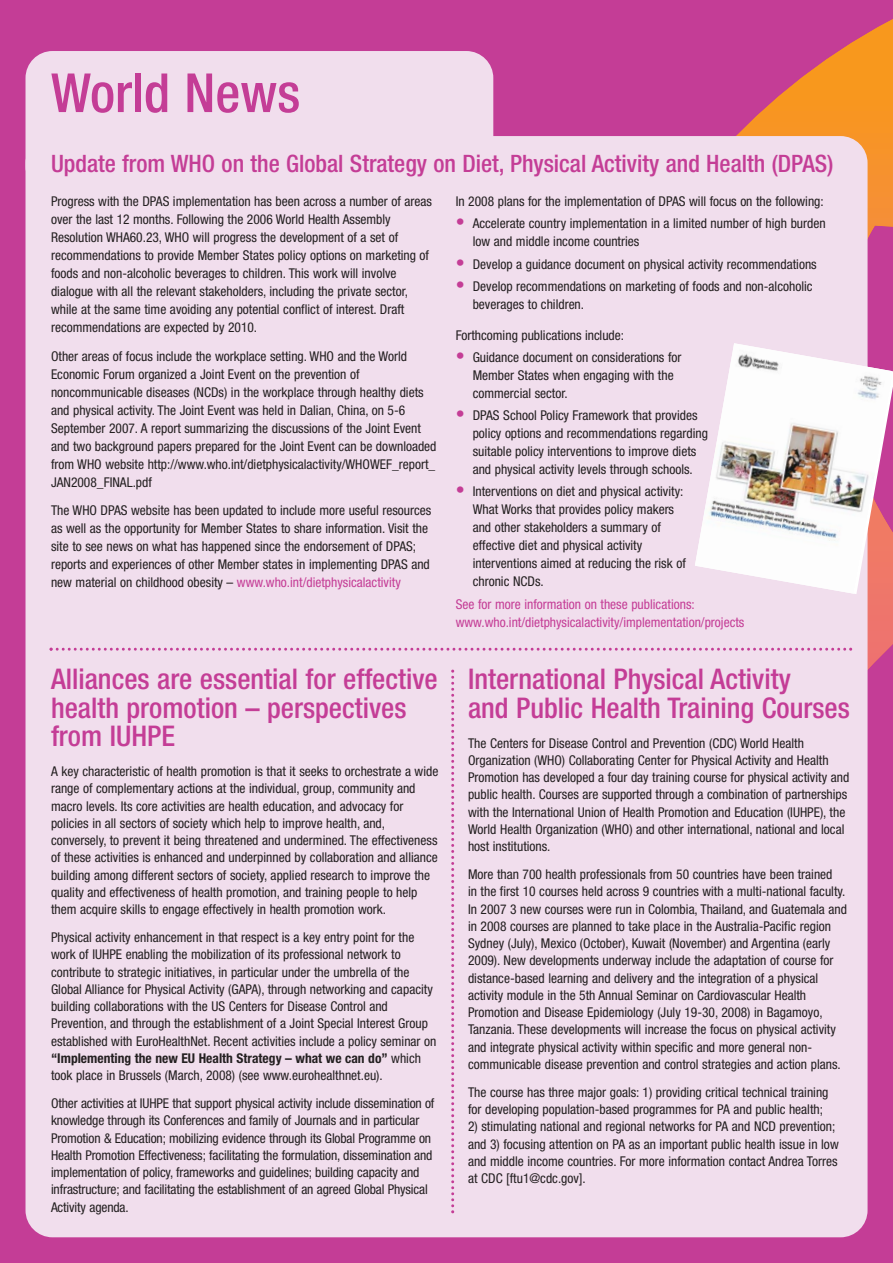
<style>
.page{position:relative;width:893px;height:1263px;background:#fff}
.page>*{position:absolute;margin:0;border:0;box-sizing:border-box;transform-origin:0 0}
.t1{font:500 condensed 54px "Helvetica Neue";color:#c43d96}
.t2{font:500 condensed 28.5px/28.5px "Helvetica Neue";color:#c43d96}
.t3{font:500 condensed 24px "Helvetica Neue";color:#c43d96}
.t4{font:condensed 13.5px/17.2px "Helvetica Neue";color:#231f20}
.t5{font:condensed 13.5px/18px "Helvetica Neue";color:#c43d96}
.s1{color:#c43d96}
.s2{font-size:18px;color:#c43d96}
.s3{font-weight:700}
</style>
<div class="page">
<div style="left:0;top:0;width:892px;height:1263px;background:#c43d96"></div>
<svg style="left:736px;top:19px;width:156px;height:1189px"></svg>
<div style="left:26px;top:51px;width:467px;height:143px;background:#f1deed;border-radius:27px"></div>
<div style="left:26px;top:136px;width:841px;height:1101px;background:#f1deed;border-radius:27px"></div>
<img style="left:695px;top:343px;width:197px;height:251px">
<svg style="left:451px;top:670px;width:3px;height:543px"></svg>
<svg style="left:50px;top:648px;width:802px;height:3px"></svg>
<h1 class="t1" style="left:51px;top:74px;width:251px">World News</h1>
<h3 class="t3" style="left:51px;top:155px;width:784px">Update from WHO on the Global Strategy on Diet, Physical Activity and Health (DPAS)</h3>
<p class="t4" style="left:51px;top:194px;width:382px;line-height:18px">Progress with the DPAS implementation has been across a number of areas over the last 12 months. Following the 2006 World Health Assembly Resolution WHA60.23, WHO will progress the development of a set of recommendations to provide Member States policy options on marketing of foods and non-alcoholic beverages to children. This work will involve dialogue with all the relevant stakeholders, including the private sector, while at the same time avoiding any potential conflict of interest. Draft recommendations are expected by 2010.</p>
<p class="t4" style="left:51px;top:348px;width:387px;line-height:18px">Other areas of focus include the workplace setting. WHO and the World Economic Forum organized a Joint Event on the prevention of noncommunicable diseases (NCDs) in the workplace through healthy diets and physical activity. The Joint Event was held in Dalian, China, on 5-6<br>September 2007. A report summarizing the discussions of the Joint Event and two background papers prepared for the Joint Event can be downloaded from WHO website http://www.who.int/dietphysicalactivity/WHOWEF_report_ JAN2008_FINAL.pdf</p>
<p class="t4" style="left:51px;top:503px;width:382px;line-height:18px">The WHO DPAS website has been updated to include more useful resources as well as the opportunity for Member States to share information. Visit the site to see news on what has happened since the endorsement of DPAS; reports and experiences of other Member states in implementing DPAS and new material on childhood obesity – <span class="s1">www.who.int/dietphysicalactivity</span></p>
<p class="t4" style="left:456px;top:194px;width:370px">In 2008 plans for the implementation of DPAS will focus on the following:</p>
<p class="t4" style="left:473px;top:216px;width:354px;line-height:18px;text-indent:-17px"><span class="s2">•</span> Accelerate country implementation in a limited number of high burden low and middle income countries</p>
<p class="t4" style="left:456px;top:256px;width:363px"><span class="s2">•</span> Develop a guidance document on physical activity recommendations</p>
<p class="t4" style="left:473px;top:278px;width:341px;line-height:18px;text-indent:-17px"><span class="s2">•</span> Develop recommendations on marketing of foods and non-alcoholic beverages to children.</p>
<p class="t4" style="left:456px;top:327px;width:170px">Forthcoming publications include:</p>
<p class="t4" style="left:473px;top:349px;width:210px;line-height:18px;text-indent:-17px"><span class="s2">•</span> Guidance document on considerations for<br>Member States when engaging with the commercial sector.</p>
<p class="t4" style="left:473px;top:408px;width:237px;line-height:18px;text-indent:-17px"><span class="s2">•</span> DPAS School Policy Framework that provides policy options and recommendations regarding suitable policy interventions to improve diets and physical activity levels through schools.</p>
<p class="t4" style="left:473px;top:484px;width:215px;line-height:18px;text-indent:-17px"><span class="s2">•</span> Interventions on diet and physical activity:<br>What Works that provides policy makers and other stakeholders a summary of effective diet and physical activity interventions aimed at reducing the risk of chronic NCDs.</p>
<p class="t5" style="left:456px;top:596px;width:290px">See for more information on these publications: www.who.int/dietphysicalactivity/implementation/projects</p>
<h2 class="t2" style="left:468px;top:667px;width:383px">International Physical Activity<br>and Public Health Training Courses</h2>
<p class="t4" style="left:468px;top:735px;width:383px">The Centers for Disease Control and Prevention (CDC) World Health Organization (WHO) Collaborating Center for Physical Activity and Health Promotion has developed a four day training course for physical activity and public health. Courses are supported through a combination of partnerships with the International Union of Health Promotion and Education (IUHPE), the World Health Organization (WHO) and other international, national and local host institutions.</p>
<p class="t4" style="left:468px;top:867px;width:380px">More than 700 health professionals from 50 countries have been trained<br>in the first 10 courses held across 9 countries with a multi-national faculty.<br>In 2007 3 new courses were run in Colombia, Thailand, and Guatemala and in 2008 courses are planned to take place in the Australia-Pacific region Sydney (July), Mexico (October), Kuwait (November) and Argentina (early 2009). New developments underway include the adaptation of course for distance-based learning and delivery and the integration of a physical activity module in the 5th Annual Seminar on Cardiovascular Health Promotion and Disease Epidemiology (July 19-30, 2008) in Bagamoyo, Tanzania. These developments will increase the focus on physical activity and integrate physical activity within specific and more general non&shy;communicable disease prevention and control strategies and action plans.</p>
<p class="t4" style="left:468px;top:1085px;width:362px">The course has three major goals: 1) providing critical technical training for developing population-based programmes for PA and public health;</p>
<p class="t4" style="left:468px;top:1119px;width:372px">2) stimulating national and regional networks for PA and NCD prevention; and 3) focusing attention on PA as an important public health issue in low and middle income countries. For more information contact Andrea Torres at CDC [ftu1@cdc.gov].</p>
<h2 class="t2" style="left:51px;top:667px;width:388px">Alliances are essential for effective health promotion – perspectives from IUHPE</h2>
<p class="t4" style="left:51px;top:764px;width:389px">A key characteristic of health promotion is that it seeks to orchestrate a wide range of complementary actions at the individual, group, community and macro levels. Its core activities are health education, and advocacy for policies in all sectors of society which help to improve health, and, conversely, to prevent it being threatened and undermined. The effectiveness of these activities is enhanced and underpinned by collaboration and alliance building among different sectors of society, applied research to improve the quality and effectiveness of health promotion, and training people to help them acquire skills to engage effectively in health promotion work.</p>
<p class="t4" style="left:51px;top:930px;width:387px">Physical activity enhancement in that respect is a key entry point for the work of IUHPE enabling the mobilization of its professional network to contribute to strategic initiatives, in particular under the umbrella of the Global Alliance for Physical Activity (GAPA), through networking and capacity building collaborations with the US Centers for Disease Control and Prevention, and through the establishment of a Joint Special Interest Group established with EuroHealthNet. Recent activities include a policy seminar on <span class="s3">“Implementing the new EU Health Strategy – what we can do”</span> which took place in Brussels (March, 2008) (see www.eurohealthnet.eu).</p>
<p class="t4" style="left:51px;top:1096px;width:385px">Other activities at IUHPE that support physical activity include dissemination of knowledge through its Conferences and family of Journals and in particular Promotion &amp; Education; mobilizing evidence through its Global Programme on Health Promotion Effectiveness; facilitating the formulation, dissemination and implementation of policy, frameworks and guidelines; building capacity and infrastructure; and facilitating the establishment of an agreed Global Physical Activity agenda.</p>
</div>
